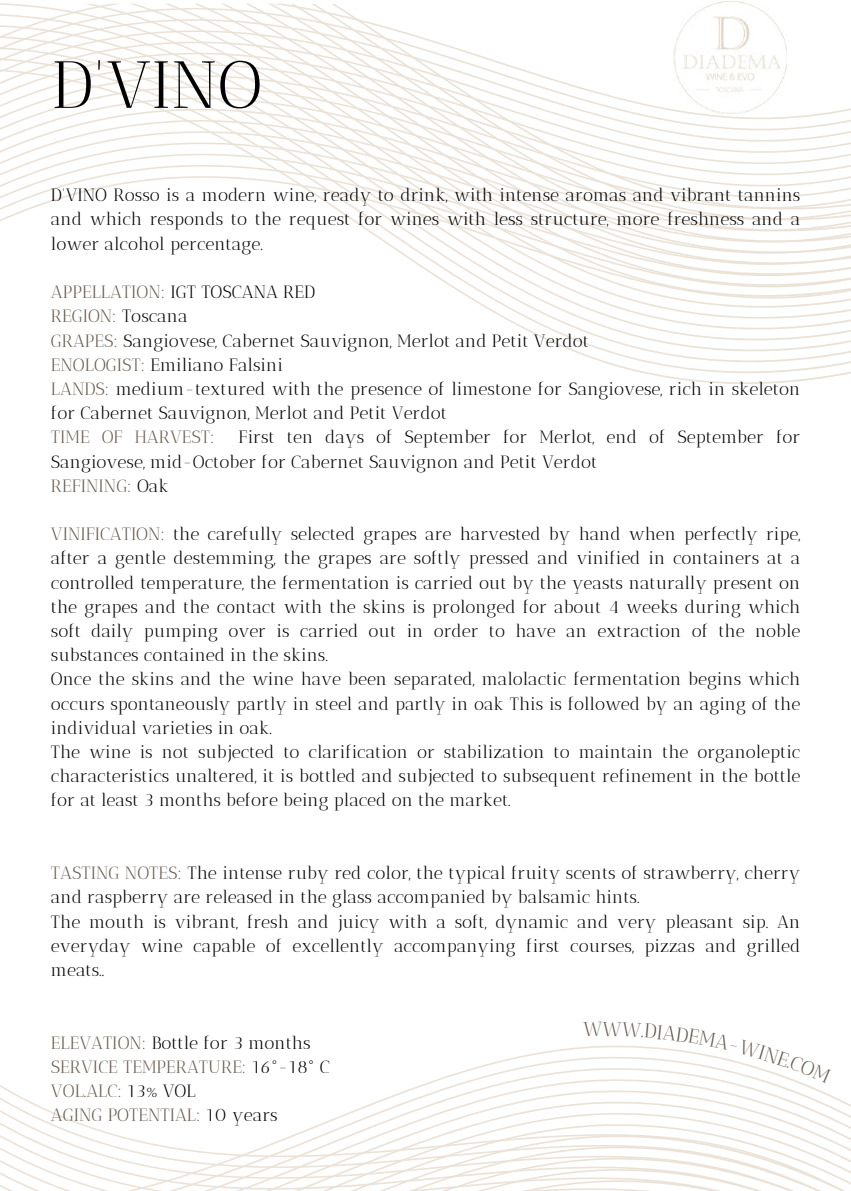
<style>
.page{position:relative;width:851px;height:1191px;background:#fff}
.page>*{position:absolute;margin:0;border:0;box-sizing:border-box;transform-origin:0 0}
.t1{font:66.4px "Antic Didone";color:#000}
.t2{font:17.8px/24.2px "Antic Didone";letter-spacing:-.005em;color:#000}
.t3{font:17.8px/24.2px "Antic Didone";color:#695b4d}
.s1{color:#695b4d}
.s2{color:#000}
</style>
<div class="page">
<svg style="left:0;top:3px;width:350px;height:11px"></svg>
<svg style="left:0;top:14px;width:379px;height:11px"></svg>
<svg style="left:0;top:25px;width:417px;height:11px"></svg>
<svg style="left:0;top:36px;width:787px;height:11px"></svg>
<svg style="left:0;top:47px;width:787px;height:10px"></svg>
<svg style="left:0;top:57px;width:787px;height:11px"></svg>
<svg style="left:0;top:68px;width:850px;height:316px"></svg>
<svg style="left:0;top:1047px;width:850px;height:144px"></svg>
<img style="left:673px;top:1px;width:113px;height:113px">
<svg style="left:583px;top:1045px;width:248px;height:38px"></svg>
<h1 class="t1" style="left:52px;top:45px;width:212px">D'VINO</h1>
<p class="t2" style="left:51px;top:183px;width:750px;text-align:justify">D'VINO Rosso is a modern wine, ready to drink, with intense aromas and vibrant tannins and which responds to the request for wines with less structure, more freshness and a lower alcohol percentage.</p>
<p class="t2" style="left:51px;top:280px;width:750px"><span class="s1">APPELLATION:</span> IGT TOSCANA RED<br><span class="s1">REGION:</span> Toscana<br><span class="s1">GRAPES:</span> Sangiovese, Cabernet Sauvignon, Merlot and Petit Verdot<br><span class="s1">ENOLOGIST:</span> Emiliano Falsini<br><span class="s1">LANDS:</span> medium-textured with the presence of limestone for Sangiovese, rich in skeleton for Cabernet Sauvignon, Merlot and Petit Verdot</p>
<p class="t3" style="left:51px;top:425px;width:165px">TIME OF HARVEST:</p>
<p class="t2" style="left:51px;top:425px;width:750px;text-indent:187px">First ten days of September for Merlot, end of September for<br>Sangiovese, mid-October for Cabernet Sauvignon and Petit Verdot<br><span class="s1">REFINING:</span> Oak</p>
<p class="t2" style="left:51px;top:522px;width:750px"><span class="s1">VINIFICATION:</span> the carefully selected grapes are harvested by hand when perfectly ripe, after a gentle destemming, the grapes are softly pressed and vinified in containers at a controlled temperature, the fermentation is carried out by the yeasts naturally present on the grapes and the contact with the skins is prolonged for about 4 weeks during which soft daily pumping over is carried out in order to have an extraction of the noble substances contained in the skins.<br>Once the skins and the wine have been separated, malolactic fermentation begins which occurs spontaneously partly in steel and partly in oak This is followed by an aging of the individual varieties in oak.<br>The wine is not subjected to clarification or stabilization to maintain the organoleptic characteristics unaltered, it is bottled and subjected to subsequent refinement in the bottle for at least 3 months before being placed on the market.</p>
<p class="t2" style="left:51px;top:861px;width:750px"><span class="s1">TASTING NOTES:</span> The intense ruby red color, the typical fruity scents of strawberry, cherry and raspberry are released in the glass accompanied by balsamic hints.<br>The mouth is vibrant, fresh and juicy with a soft, dynamic and very pleasant sip. An everyday wine capable of excellently accompanying first courses, pizzas and grilled meats..</p>
<p class="t3" style="left:51px;top:1030px;width:280px">ELEVATION: <span class="s2">Bottle for 3 months<br></span>SERVICE TEMPERATURE: <span class="s2">16°-18° C<br></span>VOL.ALC: <span class="s2">13% VOL<br></span>AGING POTENTIAL: <span class="s2">10 years</span></p>
</div>
